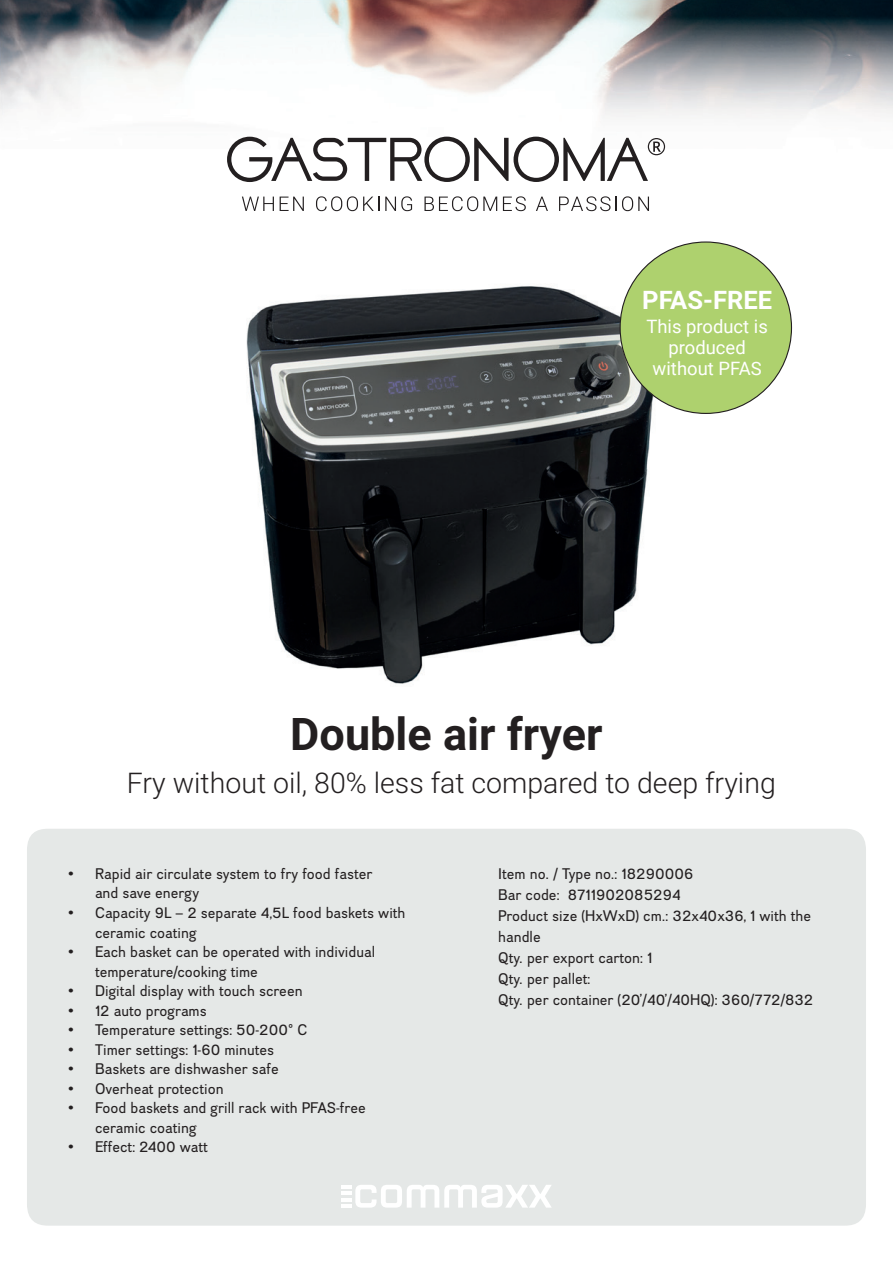
<style>
.page{position:relative;width:893px;height:1263px;background:#fff}
.page>*{position:absolute;margin:0;border:0;box-sizing:border-box;transform-origin:0 0}
.t1{font:700 45px "Roboto";color:#231f20}
.t2{font:300 28.5px "Roboto";color:#231f20}
.t3{font:700 25.5px "Roboto";color:#fff}
.t4{font:18.45px/21.3px "Roboto";color:#fff;text-align:center}
.t5{font:15px/21px "Divulge Rg";color:#231f20}
</style>
<div class="page">
<img style="left:246px;top:268px;width:438px;height:416px">
<img style="left:0;top:0;width:893px;height:212px">
<svg style="left:227px;top:137px;width:438px;height:45px"></svg>
<div style="left:27px;top:829px;width:839px;height:396px;background:#e5e8e7;border-radius:22px"></div>
<svg style="left:341px;top:1185px;width:210px;height:22px"></svg>
<hr style="left:341px;top:1191px;width:11px;height:4px;background:#fff">
<div style="left:620px;top:242px;width:171px;height:171px;background:#aed16e;border-radius:50%"></div>
<svg style="left:242px;top:197px;width:32px;height:14px"></svg>
<svg style="left:280px;top:197px;width:24px;height:14px"></svg>
<svg style="left:316px;top:196px;width:63px;height:15px"></svg>
<svg style="left:385px;top:196px;width:27px;height:15px"></svg>
<svg style="left:424px;top:196px;width:73px;height:15px"></svg>
<svg style="left:503px;top:196px;width:23px;height:15px"></svg>
<svg style="left:536px;top:197px;width:12px;height:14px"></svg>
<svg style="left:559px;top:196px;width:90px;height:15px"></svg>
<h3 class="t3" style="left:642px;top:282px;width:131px">PFAS-FREE</h3>
<p class="t4" style="left:646px;top:315px;width:123px">This product is produced without PFAS</p>
<h1 class="t1" style="left:290px;top:703px;width:314px">Double air fryer</h1>
<h2 class="t2" style="left:127px;top:763px;width:650px">Fry without oil, 80% less fat compared to deep frying</h2>
<p class="t5" style="left:95px;top:864px;width:279px;line-height:19.5px;text-indent:-27px">• Rapid air circulate system to fry food faster and save energy</p>
<p class="t5" style="left:95px;top:903px;width:312px;line-height:19.5px;text-indent:-27px">• Capacity 9L – 2 separate 4,5L food baskets with ceramic coating</p>
<p class="t5" style="left:95px;top:942px;width:282px;line-height:19.5px;text-indent:-27px">• Each basket can be operated with individual temperature/cooking time</p>
<p class="t5" style="left:68px;top:980px;width:236px">• Digital display with touch screen</p>
<p class="t5" style="left:68px;top:999px;width:140px">• 12 auto programs</p>
<p class="t5" style="left:68px;top:1019px;width:241px">• Temperature settings: 50-200° C</p>
<p class="t5" style="left:68px;top:1038px;width:208px">• Timer settings: 1-60 minutes</p>
<p class="t5" style="left:68px;top:1058px;width:212px">• Baskets are dishwasher safe</p>
<p class="t5" style="left:68px;top:1077px;width:157px">• Overheat protection</p>
<p class="t5" style="left:95px;top:1098px;width:272px;line-height:19.5px;text-indent:-27px">• Food baskets and grill rack with PFAS-free ceramic coating</p>
<p class="t5" style="left:68px;top:1136px;width:141px">• Effect: 2400 watt</p>
<p class="t5" style="left:498px;top:863px;width:317px">Item no. / Type no.: 18290006<br>Bar code: 8711902085294<br>Product size (HxWxD) cm.: 32x40x36, 1 with the handle<br>Qty. per export carton: 1<br>Qty. per pallet:<br>Qty. per container (20’/40’/40HQ): 360/772/832</p>
</div>
